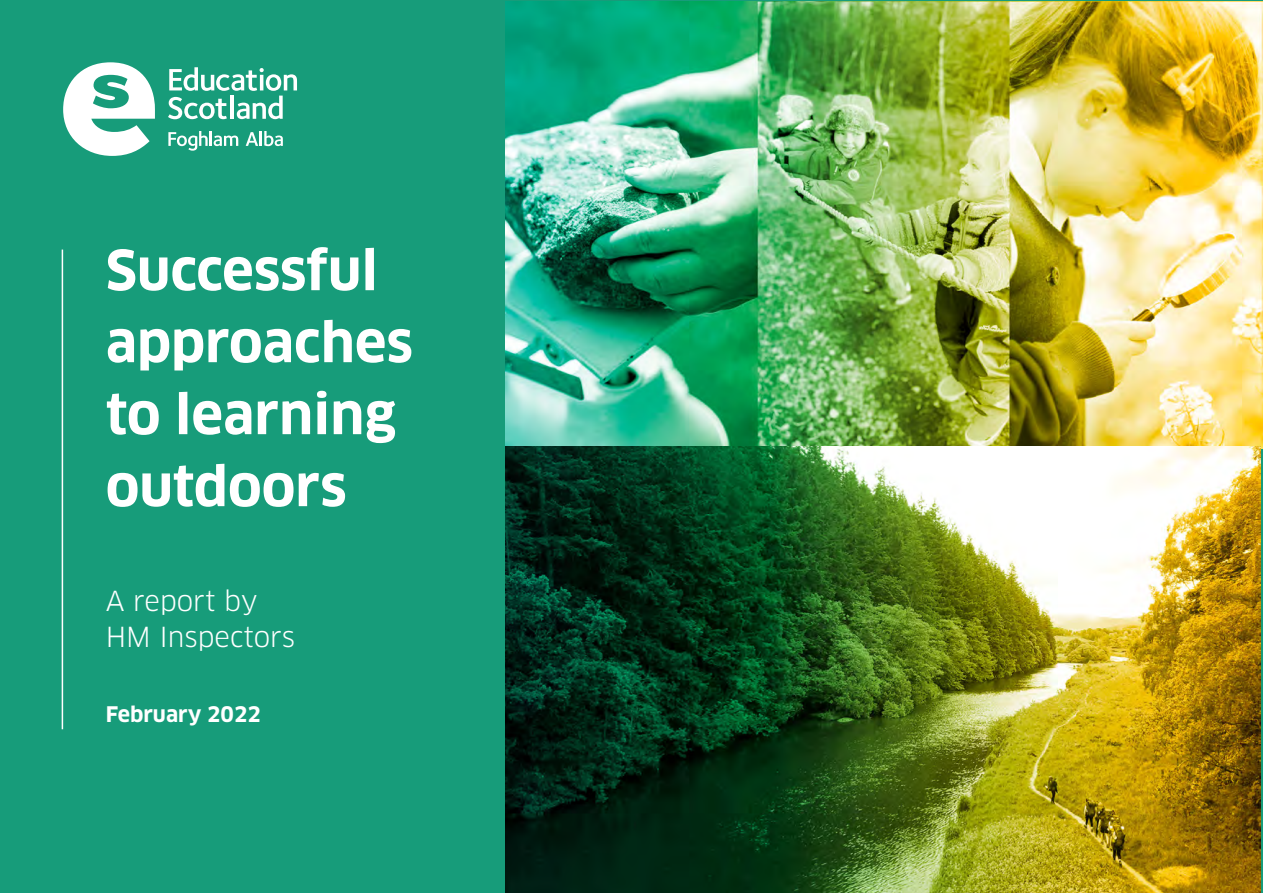
<style>
.page{position:relative;width:1263px;height:893px;background:#179c7a}
.page>*{position:absolute;margin:0;border:0;box-sizing:border-box;transform-origin:0 0}
.t1{font:700 54px/72px "Clan OT";color:#fff}
.t2{font:27px/36px "Clan OT";color:#fff}
.t3{font:700 21px "Clan OT";color:#fff}
</style>
<div class="page">
<svg style="left:63px;top:62px;width:92px;height:94px"></svg>
<svg style="left:168px;top:67px;width:129px;height:52px"></svg>
<svg style="left:168px;top:131px;width:70px;height:20px"></svg>
<svg style="left:246px;top:132px;width:12px;height:14px"></svg>
<hr style="left:259px;top:131px;width:3px;height:15px;background:#fff">
<svg style="left:264px;top:131px;width:19px;height:15px"></svg>
<hr style="left:62px;top:250px;width:1px;height:479px;background:#fff">
<img style="left:505px;top:1px;width:758px;height:447px">
<img style="left:505px;top:446px;width:756px;height:447px">
<p class="t1" style="left:106px;top:235px;width:309px">Successful approaches to learning outdoors</p>
<p class="t2" style="left:106px;top:583px;width:191px">A report by<br>HM Inspectors</p>
<p class="t3" style="left:106px;top:702px;width:157px">February 2022</p>
</div>
